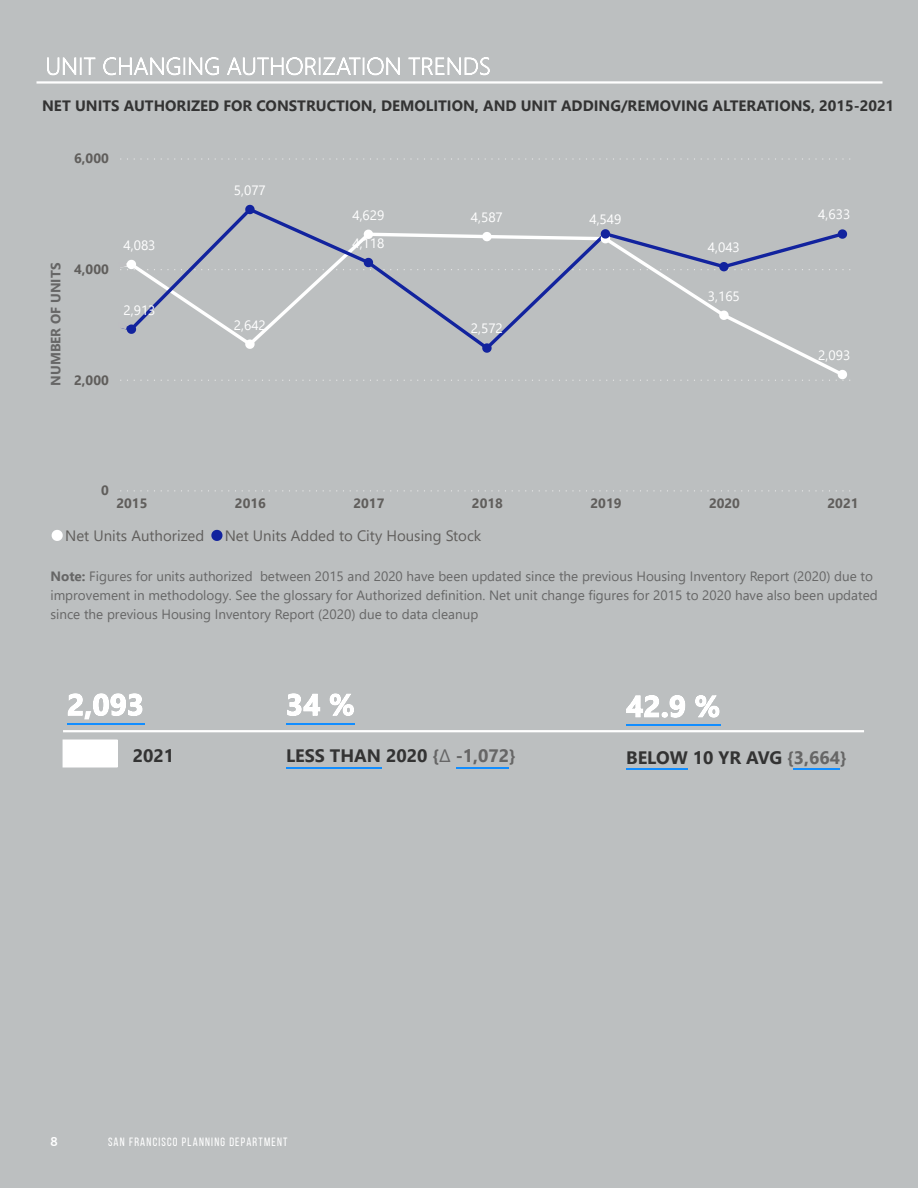
<style>
.page{position:relative;width:918px;height:1188px;background:#bcbfc0}
.page>*{position:absolute;margin:0;border:0;box-sizing:border-box;transform-origin:0 0}
.t1{font:700 18px "Segoe UI";color:#333}
.t2{font:700 15px "Segoe UI";color:#333}
.t3{font:15px "Segoe UI";color:#605e5c}
.t4{font:13.5px/19.2px "Segoe UI";color:#666}
.t5{font:13.5px "Segoe UI";color:#fff}
.t6{font:700 13.5px "Segoe UI";color:#605e5c}
.t7{font:700 13.5px "Segoe UI";color:#666}
.t8{font:12px "Bebas Neue";letter-spacing:.1em;color:#fff}
.t9{font:700 12px "News Gothic BT";color:#fff}
.s1{font-weight:700}
.s2{color:#666}
.s3{font-weight:400;color:#666}
</style>
<div class="page">
<hr style="left:37px;top:81px;width:846px;height:3px;background:#fff">
<svg style="left:47px;top:57px;width:443px;height:18px"></svg>
<hr style="left:63px;top:730px;width:801px;height:2px;background:#fff">
<hr style="left:67px;top:723px;width:78px;height:1px;background:#118dff">
<svg style="left:68px;top:693px;width:74px;height:26px"></svg>
<hr style="left:286px;top:723px;width:69px;height:1px;background:#118dff">
<svg style="left:287px;top:693px;width:67px;height:23px"></svg>
<hr style="left:286px;top:767px;width:96px;height:1px;background:#118dff">
<hr style="left:456px;top:767px;width:53px;height:1px;background:#118dff">
<svg style="left:120px;top:490px;width:730px;height:1px"></svg>
<svg style="left:120px;top:158px;width:730px;height:2px"></svg>
<svg style="left:135px;top:210px;width:703px;height:160px"></svg>
<svg style="left:245px;top:339px;width:10px;height:10px"></svg>
<svg style="left:364px;top:230px;width:9px;height:9px"></svg>
<svg style="left:482px;top:232px;width:10px;height:9px"></svg>
<svg style="left:719px;top:311px;width:10px;height:9px"></svg>
<svg style="left:120px;top:370px;width:730px;height:11px"></svg>
<svg style="left:245px;top:205px;width:10px;height:9px"></svg>
<svg style="left:482px;top:343px;width:10px;height:10px"></svg>
<svg style="left:601px;top:229px;width:9px;height:14px"></svg>
<svg style="left:838px;top:229px;width:9px;height:10px"></svg>
<svg style="left:52px;top:530px;width:11px;height:11px"></svg>
<svg style="left:211px;top:530px;width:12px;height:11px"></svg>
<hr style="left:626px;top:725px;width:95px;height:1px;background:#118dff">
<svg style="left:626px;top:695px;width:93px;height:23px"></svg>
<hr style="left:626px;top:769px;width:62px;height:1px;background:#118dff">
<hr style="left:794px;top:769px;width:46px;height:1px;background:#118dff">
<div style="left:63px;top:740px;width:54px;height:27px;background:#fff"></div>
<svg style="left:120px;top:258px;width:730px;height:13px"></svg>
<svg style="left:121px;top:323px;width:15px;height:11px"></svg>
<p class="t2" style="left:42px;top:92px;width:854px">NET UNITS AUTHORIZED FOR CONSTRUCTION, DEMOLITION, AND UNIT ADDING/REMOVING ALTERATIONS, 2015-2021</p>
<p class="t6" style="left:74px;top:146px;width:36px">6,000</p>
<p class="t7" style="left:43px;top:386px;width:124px;rotate:-90deg">NUMBER OF UNITS</p>
<p class="t6" style="left:74px;top:256px;width:36px">4,000</p>
<p class="t6" style="left:74px;top:367px;width:36px">2,000</p>
<p class="t5" style="left:124px;top:232px;width:34px">4,083</p>
<p class="t5" style="left:124px;top:297px;width:34px">2,913</p>
<p class="t5" style="left:234px;top:177px;width:34px">5,077</p>
<p class="t5" style="left:234px;top:312px;width:34px">2,642</p>
<p class="t5" style="left:352px;top:202px;width:34px">4,629</p>
<p class="t5" style="left:352px;top:230px;width:34px">4,118</p>
<p class="t5" style="left:471px;top:204px;width:34px">4,587</p>
<p class="t5" style="left:589px;top:207px;width:34px">4,549</p>
<p class="t5" style="left:471px;top:316px;width:34px">2,572</p>
<p class="t5" style="left:708px;top:234px;width:34px">4,043</p>
<p class="t5" style="left:708px;top:283px;width:34px">3,165</p>
<p class="t5" style="left:818px;top:202px;width:34px">4,633</p>
<p class="t5" style="left:818px;top:342px;width:34px">2,093</p>
<p class="t6" style="left:101px;top:478px;width:9px">0</p>
<p class="t6" style="left:116px;top:491px;width:33px">2015</p>
<p class="t6" style="left:235px;top:491px;width:33px">2016</p>
<p class="t6" style="left:353px;top:491px;width:33px">2017</p>
<p class="t6" style="left:472px;top:491px;width:33px">2018</p>
<p class="t6" style="left:590px;top:491px;width:33px">2019</p>
<p class="t6" style="left:709px;top:491px;width:33px">2020</p>
<p class="t6" style="left:828px;top:491px;width:33px">2021</p>
<p class="t3" style="left:65px;top:521px;width:141px">Net Units Authorized</p>
<p class="t3" style="left:225px;top:521px;width:258px">Net Units Added to City Housing Stock</p>
<p class="t4" style="left:50px;top:565px;width:829px"><span class="s1">Note:</span> Figures for units authorized between 2015 and 2020 have been updated since the previous Housing Inventory Report (2020) due to improvement in methodology. See the glossary for Authorized definition. Net unit change figures for 2015 to 2020 have also been updated since the previous Housing Inventory Report (2020) due to data cleanup</p>
<p class="t1" style="left:133px;top:739px;width:43px">2021</p>
<p class="t1" style="left:286px;top:739px;width:231px">LESS THAN 2020 <span class="s2">{</span><span class="s3">∆</span> <span class="s2">-1,072}</span></p>
<p class="t1" style="left:626px;top:741px;width:222px">BELOW 10 YR AVG <span class="s2">{3,664}</span></p>
<p class="t9" style="left:50px;top:1134px;width:9px">8</p>
<p class="t8" style="left:108px;top:1135px;width:181px">SAN FRANCISCO PLANNING DEPARTMENT</p>
</div>
